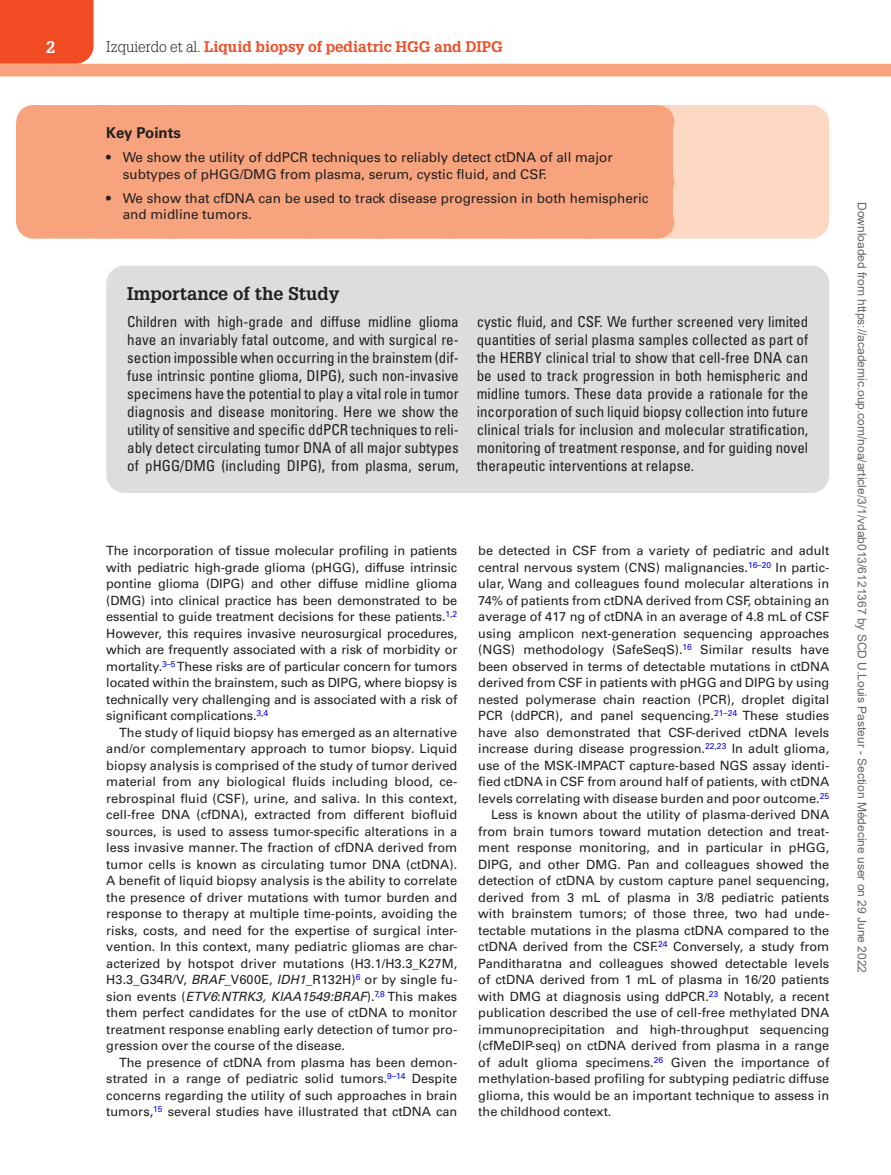
<style>
.page{position:relative;width:891px;height:1175px;background:#fff}
.page>*{position:absolute;margin:0;border:0;box-sizing:border-box;transform-origin:0 0}
.t1{font:700 18px "Glypha LT Std";color:#231f20}
.t2{font:700 16.5px "Glypha LT Std";color:#fff}
.t3{font:condensed 15px/18px "Univers LT Std";color:#231f20;text-align:justify}
.t4{font:700 15px "Glypha LT Std";color:#f04b22}
.t5{font:700 15px "Univers LT Std";color:#231f20}
.t6{font:13.5px/16.5px "Univers LT Std";color:#231f20}
.t7{font:12.75px/16.5px "Univers LT Std";color:#231f20;text-align:justify}
.t8{font:12px "Arial";color:#666}
.s1{font-weight:300;color:#231f20}
.s2{font-style:italic}
</style>
<div class="page">
<div style="left:0;top:0;width:94px;height:64px;background:#f04b22"></div>
<div style="left:0;top:64px;width:891px;height:12px;background:#f7a37d"></div>
<div style="left:106px;top:105px;width:723px;height:133px;background:#fdd8c3;border-radius:18px"></div>
<div style="left:16px;top:123px;width:657px;height:34px;background:#f7a37d"></div>
<div style="left:33px;top:105px;width:624px;height:33px;background:#f7a37d"></div>
<hr style="left:657px;top:105px;width:1px;height:33px;background:#f7a37d">
<div style="left:16px;top:139px;width:657px;height:43px;background:#f7a37d"></div>
<div style="left:16px;top:179px;width:657px;height:44px;background:#f7a37d"></div>
<div style="left:33px;top:206px;width:624px;height:33px;background:#f7a37d"></div>
<svg style="left:102px;top:238px;width:520px;height:1px"></svg>
<hr style="left:657px;top:206px;width:1px;height:33px;background:#f7a37d">
<div style="left:106px;top:266px;width:723px;height:227px;background:#dcdddf;border-radius:18px"></div>
<p class="t2" style="left:46px;top:37px;width:11px">2</p>
<p class="t4" style="left:106px;top:37px;width:398px"><span class="s1">Izquierdo et al.</span> Liquid biopsy of pediatric HGG and DIPG</p>
<p class="t5" style="left:106px;top:124px;width:76px">Key Points</p>
<p class="t6" style="left:123px;top:149px;width:491px;text-indent:-16px">• We show the utility of ddPCR techniques to reliably detect ctDNA of all major subtypes of pHGG/DMG from plasma, serum, cystic fluid, and CSF.</p>
<p class="t6" style="left:123px;top:190px;width:527px;text-indent:-16px">• We show that cfDNA can be used to track disease progression in both hemispheric and midline tumors.</p>
<h1 class="t1" style="left:127px;top:282px;width:214px">Importance of the Study</h1>
<p class="t3" style="left:127px;top:312px;width:333px">Children with high-grade and diffuse midline glioma have an invariably fatal outcome, and with surgical re&shy;section impossible when occurring in the brainstem (dif&shy;fuse intrinsic pontine glioma, DIPG), such non-invasive specimens have the potential to play a vital role in tumor diagnosis and disease monitoring. Here we show the utility of sensitive and specific ddPCR techniques to reli&shy;ably detect circulating tumor DNA of all major subtypes of pHGG/DMG (including DIPG), from plasma, serum,</p>
<p class="t3" style="left:477px;top:312px;width:333px">cystic fluid, and CSF. We further screened very limited quantities of serial plasma samples collected as part of the HERBY clinical trial to show that cell-free DNA can be used to track progression in both hemispheric and midline tumors. These data provide a rationale for the incorporation of such liquid biopsy collection into future clinical trials for inclusion and molecular stratification, monitoring of treatment response, and for guiding novel therapeutic interventions at relapse.</p>
<p class="t7" style="left:106px;top:542px;width:353px">The incorporation of tissue molecular profiling in patients with pediatric high-grade glioma (pHGG), diffuse intrinsic pontine glioma (DIPG) and other diffuse midline glioma (DMG) into clinical practice has been demonstrated to be essential to guide treatment decisions for these patients.<sup>1</sup><sup>,</sup><sup>2<br></sup>However, this requires invasive neurosurgical procedures, which are frequently associated with a risk of morbidity or mortality.<sup>3–5</sup> These risks are of particular concern for tumors located within the brainstem, such as DIPG, where biopsy is technically very challenging and is associated with a risk of significant complications.<sup>3</sup><sup>,</sup><sup>4</sup></p>
<p class="t7" style="left:106px;top:724px;width:353px;text-indent:13px">The study of liquid biopsy has emerged as an alternative and/or complementary approach to tumor biopsy. Liquid biopsy analysis is comprised of the study of tumor derived material from any biological fluids including blood, ce&shy;rebrospinal fluid (CSF), urine, and saliva. In this context, cell-free DNA (cfDNA), extracted from different biofluid sources, is used to assess tumor-specific alterations in a less invasive manner. The fraction of cfDNA derived from tumor cells is known as circulating tumor DNA (ctDNA).<br>A benefit of liquid biopsy analysis is the ability to correlate the presence of driver mutations with tumor burden and response to therapy at multiple time-points, avoiding the risks, costs, and need for the expertise of surgical inter&shy;vention. In this context, many pediatric gliomas are char&shy;acterized by hotspot driver mutations (H3.1/H3.3_K27M, H3.3_G34R/V, <span class="s2">BRAF</span>_V600E, <span class="s2">IDH1</span>_R132H)<sup>6</sup> or by single fu&shy;sion events (<span class="s2">ETV6</span>:<span class="s2">NTRK3, KIAA1549:BRAF</span>).<sup>7</sup><sup>,</sup><sup>8</sup> This makes them perfect candidates for the use of ctDNA to monitor treatment response enabling early detection of tumor pro&shy;gression over the course of the disease.</p>
<p class="t7" style="left:106px;top:1054px;width:353px;text-indent:13px">The presence of ctDNA from plasma has been demon&shy;strated in a range of pediatric solid tumors.<sup>9–14</sup> Despite concerns regarding the utility of such approaches in brain tumors,<sup>15</sup> several studies have illustrated that ctDNA can</p>
<p class="t7" style="left:478px;top:542px;width:353px">be detected in CSF from a variety of pediatric and adult</p>
<p class="t7" style="left:478px;top:559px;width:353px">central nervous system (CNS) malignancies.<sup>16–20</sup> In partic-</p>
<p class="t7" style="left:478px;top:575px;width:353px">ular, Wang and colleagues found molecular alterations in</p>
<p class="t7" style="left:478px;top:592px;width:353px">74% of patients from ctDNA derived from CSF, obtaining an</p>
<p class="t7" style="left:478px;top:608px;width:353px">average of 417 ng of ctDNA in an average of 4.8 mL of CSF</p>
<p class="t7" style="left:478px;top:625px;width:352px">using amplicon next-generation sequencing approaches</p>
<p class="t7" style="left:478px;top:641px;width:353px">(NGS) methodology (SafeSeqS).<sup>16</sup> Similar results have</p>
<p class="t7" style="left:478px;top:658px;width:353px">been observed in terms of detectable mutations in ctDNA</p>
<p class="t7" style="left:478px;top:674px;width:353px">derived from CSF in patients with pHGG and DIPG by using</p>
<p class="t7" style="left:478px;top:691px;width:352px">nested polymerase chain reaction (PCR), droplet digital</p>
<p class="t7" style="left:478px;top:707px;width:352px">PCR (ddPCR), and panel sequencing.<sup>21–24</sup> These studies</p>
<p class="t7" style="left:478px;top:724px;width:353px">have also demonstrated that CSF-derived ctDNA levels</p>
<p class="t7" style="left:478px;top:740px;width:352px">increase during disease progression.<sup>22</sup><sup>,</sup><sup>23</sup> In adult glioma,</p>
<p class="t7" style="left:478px;top:757px;width:353px">use of the MSK-IMPACT capture-based NGS assay identi-</p>
<p class="t7" style="left:478px;top:773px;width:352px">fied ctDNA in CSF from around half of patients, with ctDNA</p>
<p class="t7" style="left:478px;top:790px;width:353px">levels correlating with disease burden and poor outcome.<sup>25</sup></p>
<p class="t7" style="left:491px;top:806px;width:340px">Less is known about the utility of plasma-derived DNA</p>
<p class="t7" style="left:478px;top:823px;width:353px">from brain tumors toward mutation detection and treat-</p>
<p class="t7" style="left:478px;top:839px;width:352px">ment response monitoring, and in particular in pHGG,</p>
<p class="t7" style="left:478px;top:856px;width:352px">DIPG, and other DMG. Pan and colleagues showed the</p>
<p class="t7" style="left:478px;top:872px;width:352px">detection of ctDNA by custom capture panel sequencing,</p>
<p class="t7" style="left:478px;top:889px;width:352px">derived from 3 mL of plasma in 3/8 pediatric patients</p>
<p class="t7" style="left:478px;top:905px;width:353px">with brainstem tumors; of those three, two had unde-</p>
<p class="t7" style="left:478px;top:922px;width:353px">tectable mutations in the plasma ctDNA compared to the</p>
<p class="t7" style="left:478px;top:938px;width:352px">ctDNA derived from the CSF.<sup>24</sup> Conversely, a study from</p>
<p class="t7" style="left:478px;top:955px;width:352px">Panditharatna and colleagues showed detectable levels</p>
<p class="t7" style="left:478px;top:971px;width:353px">of ctDNA derived from 1 mL of plasma in 16/20 patients</p>
<p class="t7" style="left:478px;top:988px;width:353px">with DMG at diagnosis using ddPCR.<sup>23</sup> Notably, a recent</p>
<p class="t7" style="left:478px;top:1004px;width:352px">publication described the use of cell-free methylated DNA</p>
<p class="t7" style="left:478px;top:1021px;width:352px">immunoprecipitation and high-throughput sequencing</p>
<p class="t7" style="left:478px;top:1037px;width:353px">(cfMeDIP-seq) on ctDNA derived from plasma in a range</p>
<p class="t7" style="left:478px;top:1054px;width:352px">of adult glioma specimens.<sup>26</sup> Given the importance of</p>
<p class="t7" style="left:478px;top:1070px;width:352px">methylation-based profiling for subtyping pediatric diffuse</p>
<p class="t7" style="left:478px;top:1087px;width:353px">glioma, this would be an important technique to assess in</p>
<p class="t7" style="left:478px;top:1103px;width:135px">the childhood context.</p>
<p class="t8" style="left:866px;top:202px;width:772px;rotate:90deg">Downloaded from https://academic.oup.com/noa/article/3/1/vdab013/6121367 by SCD U.Louis Pasteur - Section Médecine user on 29 June 2022</p>
</div>
